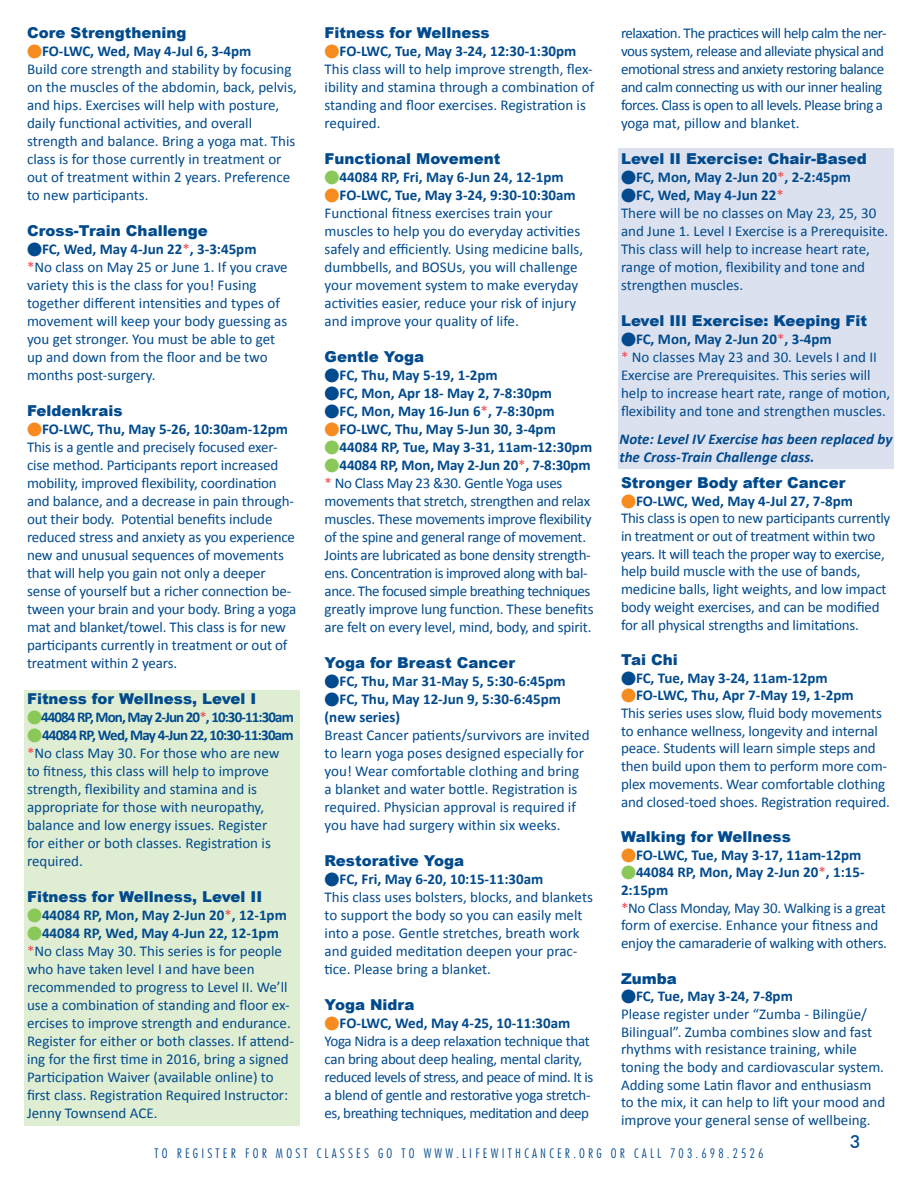
<style>
.page{position:relative;width:918px;height:1188px;background:#fff}
.page>*{position:absolute;margin:0;border:0;box-sizing:border-box;transform-origin:0 0}
.t1{font:500 18px "Futura BT";color:#004a8d}
.t2{font:15px/18px "Calibri";letter-spacing:-.01em;color:#004a8d}
.t3{font:15px/18px "Calibri";letter-spacing:-.03em;color:#004a8d}
.t4{font:700 15px/18px "Calibri";color:#004a8d}
.t5{font:900 15px "Arial";color:#004a8d}
.t6{font:italic 700 15px/18px "Calibri";color:#004a8d}
.t7{font:700 15px "Calibri";letter-spacing:-.06em;color:#004a8d}
.t8{font:300 condensed 13.5px "Futura BT";letter-spacing:.24em;color:#004a8d}
.s1{color:#f68b1f}
.s2{font-weight:700}
.s3{color:#ef4851}
.s4{color:#8bc85a}
.s5{font-weight:400;color:#ef4851}
</style>
<div class="page">
<div style="left:618px;top:148px;width:275px;height:321px;background:#dce1ef"></div>
<div style="left:25px;top:690px;width:275px;height:435px;background:#dfeed2"></div>
<p class="t5" style="left:27px;top:21px;width:161px">Core Strengthening</p>
<p class="t2" style="left:27px;top:42px;width:271px"><span class="s1">●</span><span class="s2">FO-LWC, Wed, May 4-Jul 6, 3-4pm<br></span>Build core strength and stability by focusing on the muscles of the abdomin, back, pelvis, and hips. Exercises will help with posture, daily functional activities, and overall strength and balance. Bring a yoga mat. This class is for those currently in treatment or out of treatment within 2 years. Preference to new participants.</p>
<p class="t5" style="left:27px;top:219px;width:182px">Cross-Train Challenge</p>
<p class="t2" style="left:27px;top:240px;width:262px">●<span class="s2">FC, Wed, May 4-Jun 22</span><span class="s3">*</span><span class="s2">, 3-3:45pm<br></span><span class="s3">*</span>No class on May 25 or June 1. If you crave variety this is the class for you! Fusing together different intensities and types of movement will keep your body guessing as you get stronger. You must be able to get up and down from the floor and be two months post-surgery.</p>
<p class="t5" style="left:27px;top:399px;width:97px">Feldenkrais</p>
<p class="t2" style="left:27px;top:420px;width:271px"><span class="s1">●</span><span class="s2">FO-LWC, Thu, May 5-26, 10:30am-12pm </span>This is a gentle and precisely focused exer&shy;cise method. Participants report increased mobility, improved flexibility, coordination and balance, and a decrease in pain through&shy;out their body. Potential benefits include reduced stress and anxiety as you experience new and unusual sequences of movements that will help you gain not only a deeper sense of yourself but a richer connection be&shy;tween your brain and your body. Bring a yoga mat and blanket/towel. This class is for new participants currently in treatment or out of treatment within 2 years.</p>
<p class="t5" style="left:27px;top:687px;width:231px">Fitness for Wellness, Level I</p>
<p class="t7" style="left:27px;top:707px;width:268px"><span class="s4">●</span>44084 RP, Mon, May 2-Jun 20<span class="s5">*</span>, 10:30-11:30am</p>
<p class="t2" style="left:27px;top:726px;width:268px"><span class="s4">●</span><span class="s2">44084 RP, Wed, May 4-Jun 22, 10:30-11:30am </span><span class="s3">*</span>No class May 30. For those who are new to fitness, this class will help to improve strength, flexibility and stamina and is appropriate for those with neuropathy, balance and low energy issues. Register<br>for either or both classes. Registration is required.</p>
<p class="t5" style="left:27px;top:885px;width:237px">Fitness for Wellness, Level II</p>
<p class="t4" style="left:27px;top:906px;width:261px"><span class="s4">●</span>44084 RP, Mon, May 2-Jun 20<span class="s5">*</span>, 12-1pm</p>
<p class="t2" style="left:27px;top:924px;width:268px"><span class="s4">●</span><span class="s2">44084 RP, Wed, May 4-Jun 22, 12-1pm </span><span class="s3">*</span>No class May 30. This series is for people who have taken level I and have been recommended to progress to Level II. We’ll use a combination of standing and floor ex&shy;ercises to improve strength and endurance.<br>Register for either or both classes. If attend&shy;ing for the first time in 2016, bring a signed Participation Waiver (available online) to first class. Registration Required Instructor:<br>Jenny Townsend ACE.</p>
<p class="t5" style="left:325px;top:21px;width:167px">Fitness for Wellness</p>
<p class="t2" style="left:325px;top:42px;width:271px"><span class="s1">●</span><span class="s2">FO-LWC, Tue, May 3-24, 12:30-1:30pm </span>This class will to help improve strength, flex&shy;ibility and stamina through a combination of standing and floor exercises. Registration is required.</p>
<p class="t5" style="left:325px;top:147px;width:177px">Functional Movement</p>
<p class="t4" style="left:325px;top:168px;width:241px"><span class="s4">●</span>44084 RP, Fri, May 6-Jun 24, 12-1pm</p>
<p class="t2" style="left:325px;top:186px;width:260px"><span class="s1">●</span><span class="s2">FO-LWC, Tue, May 3-24, 9:30-10:30am </span>Functional fitness exercises train your muscles to help you do everyday activities safely and efficiently. Using medicine balls, dumbbells, and BOSUs, you will challenge your movement system to make everyday activities easier, reduce your risk of injury and improve your quality of life.</p>
<p class="t5" style="left:325px;top:345px;width:101px">Gentle Yoga</p>
<p class="t4" style="left:325px;top:366px;width:175px">●FC, Thu, May 5-19, 1-2pm</p>
<p class="t4" style="left:325px;top:384px;width:229px">●FC, Mon, Apr 18- May 2, 7-8:30pm</p>
<p class="t4" style="left:325px;top:402px;width:232px">●FC, Mon, May 16-Jun 6<span class="s5">*</span>, 7-8:30pm</p>
<p class="t4" style="left:325px;top:420px;width:233px"><span class="s1">●</span>FO-LWC, Thu, May 5-Jun 30, 3-4pm</p>
<p class="t4" style="left:325px;top:438px;width:269px"><span class="s4">●</span>44084 RP, Tue, May 3-31, 11am-12:30pm</p>
<p class="t2" style="left:325px;top:456px;width:270px"><span class="s4">●</span><span class="s2">44084 RP, Mon, May 2-Jun 20</span><span class="s3">*</span><span class="s2">, 7-8:30pm </span><span class="s3">*</span> No Class May 23 &amp;30. Gentle Yoga uses movements that stretch, strengthen and relax muscles. These movements improve flexibility of the spine and general range of movement.<br>Joints are lubricated as bone density strength&shy;ens. Concentration is improved along with bal&shy;ance. The focused simple breathing techniques greatly improve lung function. These benefits are felt on every level, mind, body, and spirit.</p>
<p class="t5" style="left:325px;top:651px;width:192px">Yoga for Breast Cancer</p>
<p class="t4" style="left:325px;top:672px;width:243px">●FC, Thu, Mar 31-May 5, 5:30-6:45pm</p>
<p class="t4" style="left:325px;top:690px;width:238px">●FC, Thu, May 12-Jun 9, 5:30-6:45pm (new series)</p>
<p class="t2" style="left:325px;top:726px;width:267px">Breast Cancer patients/survivors are invited to learn yoga poses designed especially for you! Wear comfortable clothing and bring a blanket and water bottle. Registration is required. Physician approval is required if you have had surgery within six weeks.</p>
<p class="t5" style="left:325px;top:849px;width:141px">Restorative Yoga</p>
<p class="t2" style="left:325px;top:870px;width:270px">●<span class="s2">FC, Fri, May 6-20, 10:15-11:30am<br></span>This class uses bolsters, blocks, and blankets to support the body so you can easily melt into a pose. Gentle stretches, breath work and guided meditation deepen your prac&shy;tice. Please bring a blanket.</p>
<p class="t5" style="left:325px;top:993px;width:91px">Yoga Nidra</p>
<p class="t3" style="left:325px;top:1014px;width:270px"><span class="s1">●</span><span class="s2">FO-LWC, Wed, May 4-25, 10-11:30am </span>Yoga Nidra is a deep relaxation technique that can bring about deep healing, mental clarity, reduced levels of stress, and peace of mind. It is a blend of gentle and restorative yoga stretch&shy;es, breathing techniques, meditation and deep</p>
<p class="t3" style="left:621px;top:24px;width:267px">relaxation. The practices will help calm the ner&shy;vous system, release and alleviate physical and emotional stress and anxiety restoring balance and calm connecting us with our inner healing forces. Class is open to all levels. Please bring a yoga mat, pillow and blanket.</p>
<p class="t5" style="left:621px;top:148px;width:247px">Level II Exercise: Chair-Based</p>
<p class="t4" style="left:621px;top:168px;width:232px">●FC, Mon, May 2-Jun 20<span class="s5">*</span>, 2-2:45pm</p>
<p class="t2" style="left:621px;top:186px;width:269px">●<span class="s2">FC, Wed, May 4-Jun 22</span><span class="s3">*<br></span>There will be no classes on May 23, 25, 30 and June 1. Level I Exercise is a Prerequisite.<br>This class will help to increase heart rate, range of motion, flexibility and tone and strengthen muscles.</p>
<p class="t5" style="left:621px;top:310px;width:248px">Level III Exercise: Keeping Fit</p>
<p class="t2" style="left:621px;top:330px;width:271px">●<span class="s2">FC, Mon, May 2-Jun 20</span><span class="s3">*</span><span class="s2">, 3-4pm<br></span><span class="s3">*</span> No classes May 23 and 30. Levels I and II Exercise are Prerequisites. This series will help to increase heart rate, range of motion, flexibility and tone and strengthen muscles.</p>
<p class="t6" style="left:620px;top:430px;width:275px">Note: Level IV Exercise has been replaced by the Cross-Train Challenge class.</p>
<p class="t5" style="left:621px;top:472px;width:226px">Stronger Body after Cancer</p>
<p class="t2" style="left:621px;top:492px;width:271px"><span class="s1">●</span><span class="s2">FO-LWC, Wed, May 4-Jul 27, 7-8pm<br></span>This class is open to new participants currently in treatment or out of treatment within two years. It will teach the proper way to exercise, help build muscle with the use of bands, medicine balls, light weights, and low impact body weight exercises, and can be modified for all physical strengths and limitations.</p>
<p class="t5" style="left:621px;top:649px;width:58px">Tai Chi</p>
<p class="t4" style="left:621px;top:669px;width:208px">●FC, Tue, May 3-24, 11am-12pm</p>
<p class="t2" style="left:621px;top:687px;width:270px"><span class="s1">●</span><span class="s2">FO-LWC, Thu, Apr 7-May 19, 1-2pm<br></span>This series uses slow, fluid body movements to enhance wellness, longevity and internal peace. Students will learn simple steps and then build upon them to perform more com&shy;plex movements. Wear comfortable clothing and closed-toed shoes. Registration required.</p>
<p class="t5" style="left:621px;top:826px;width:171px">Walking for Wellness</p>
<p class="t4" style="left:621px;top:846px;width:242px"><span class="s1">●</span>FO-LWC, Tue, May 3-17, 11am-12pm</p>
<p class="t2" style="left:621px;top:864px;width:268px"><span class="s4">●</span><span class="s2">44084 RP, Mon, May 2-Jun 20</span><span class="s3">*</span><span class="s2">, 1:15- 2:15pm<br></span><span class="s3">*</span>No Class Monday, May 30. Walking is a great form of exercise. Enhance your fitness and enjoy the camaraderie of walking with others.</p>
<p class="t5" style="left:621px;top:967px;width:57px">Zumba</p>
<p class="t2" style="left:621px;top:987px;width:266px">●<span class="s2">FC, Tue, May 3-24, 7-8pm<br></span>Please register under “Zumba - Bilingüe/ Bilingual”. Zumba combines slow and fast rhythms with resistance training, while toning the body and cardiovascular system.<br>Adding some Latin flavor and enthusiasm to the mix, it can help to lift your mood and improve your general sense of wellbeing.</p>
<p class="t8" style="left:154px;top:1145px;width:611px">TO REGISTER FOR MOST CLASSES GO TO WWW.LIFEWITHCANCER.ORG OR CALL 703.698.2526</p>
<p class="t1" style="left:850px;top:1130px;width:12px">3</p>
</div>
